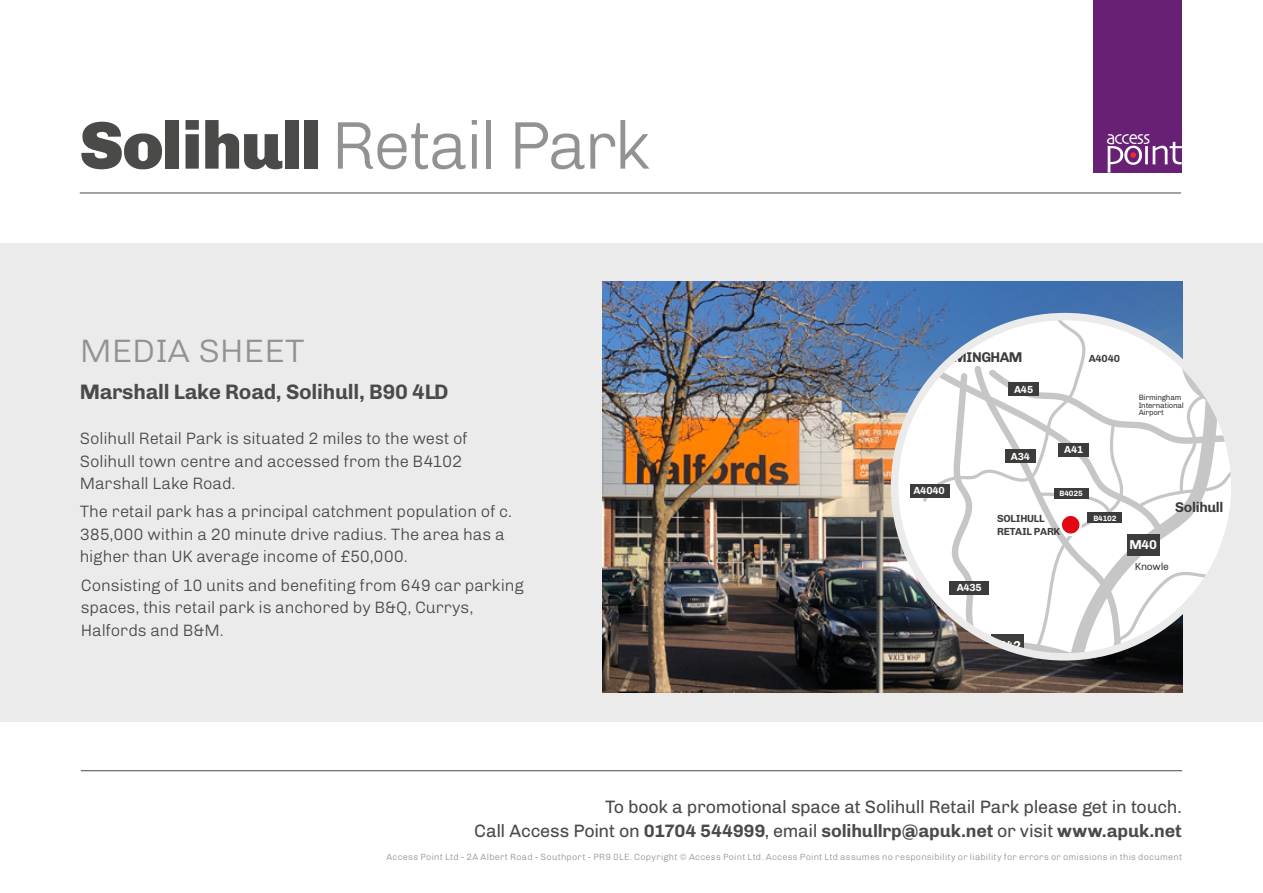
<style>
.page{position:relative;width:1263px;height:893px;background:#fff}
.page>*{position:absolute;margin:0;border:0;box-sizing:border-box;transform-origin:0 0}
.t1{font:300 67.5px "Chivo";letter-spacing:-.04em;color:#929292}
.t2{font:300 32.4px "Chivo";color:#929292;scale:1.06 1}
.t3{font:700 21px "Chivo";letter-spacing:-.01em;color:#4a4a49}
.t4{font:19.65px "Skia";letter-spacing:-.06em;color:#fff;scale:.91 1}
.t5{font:18px/24px "Chivo";letter-spacing:-.015em;color:#4a4a49;text-align:right}
.t6{font:300 16.5px/22.5px "Chivo";letter-spacing:-.01em;color:#4a4a49}
.t7{font:700 14.1px "Chivo";letter-spacing:-.045em;color:#3c3c3b}
.t8{font:700 14.1px "Chivo";letter-spacing:-.025em;color:#3c3c3b}
.t9{font:700 12.9px "Chivo";letter-spacing:-.025em;color:#fff}
.t10{font:700 10.35px/12.3px "Chivo";letter-spacing:-.025em;color:#3c3c3b}
.t11{font:700 10.35px "Chivo";letter-spacing:-.025em;color:#fff}
.t12{font:10.35px "Chivo";letter-spacing:-.025em;color:#3c3c3b}
.t13{font:300 9px "Chivo";letter-spacing:.03em;color:#929292}
.t14{font:7.8px/7.8px "Chivo";letter-spacing:-.025em;color:#3c3c3b}
.t15{font:700 7.8px "Chivo";letter-spacing:-.025em;color:#fff}
.s1{font-weight:900;color:#4a4a49}
.s2{font-weight:700}
</style>
<div class="page">
<div style="left:0;top:243px;width:1263px;height:479px;background:#ebebeb"></div>
<hr style="left:81px;top:770px;width:1101px;height:1px;background:#4a4a49">
<img style="left:603px;top:281px;width:580px;height:411px">
<svg style="left:916px;top:317px;width:313px;height:340px;background:#e4e6e8"></svg>
<div style="left:1060px;top:515px;width:21px;height:20px;background:#e30613;border-radius:50%"></div>
<div style="left:1059px;top:513px;width:23px;height:23px;border:3px solid #fff;border-radius:50%"></div>
<svg style="left:991px;top:635px;width:32px;height:21px"></svg>
<div style="left:1127px;top:535px;width:32px;height:21px;background:#3c3c3b"></div>
<div style="left:949px;top:581px;width:39px;height:13px;background:#3c3c3b"></div>
<div style="left:1058px;top:443px;width:31px;height:13px;background:#3c3c3b"></div>
<div style="left:1005px;top:450px;width:30px;height:13px;background:#3c3c3b"></div>
<div style="left:1008px;top:383px;width:31px;height:13px;background:#3c3c3b"></div>
<div style="left:1054px;top:488px;width:34px;height:10px;background:#3c3c3b"></div>
<div style="left:1088px;top:513px;width:34px;height:10px;background:#3c3c3b"></div>
<div style="left:1218px;top:564px;width:17px;height:10px;background:#ebebeb"></div>
<div style="left:910px;top:484px;width:39px;height:13px;background:#3c3c3b"></div>
<div style="left:891px;top:313px;width:347px;height:348px;border:8px solid #ebebeb;border-radius:50%"></div>
<div style="left:1093px;top:0;width:89px;height:172px;background:#682075"></div>
<svg style="left:1107px;top:142px;width:74px;height:30px"></svg>
<hr style="left:80px;top:193px;width:1101px;height:1px;background:#4a4a49">
<h1 class="t1" style="left:80px;top:95px;width:572px"><span class="s1">Solihull</span> Retail Park</h1>
<h2 class="t2" style="left:80px;top:327px;width:214px">MEDIA SHEET</h2>
<p class="t3" style="left:80px;top:375px;width:370px">Marshall Lake Road, Solihull, B90 4LD</p>
<p class="t6" style="left:80px;top:426px;width:390px">Solihull Retail Park is situated 2 miles to the west of<br>Solihull town centre and accessed from the B4102<br>Marshall Lake Road.</p>
<p class="t6" style="left:80px;top:499px;width:434px">The retail park has a principal catchment population of c.<br>385,000 within a 20 minute drive radius. The area has a higher than UK average income of £50,000.</p>
<p class="t6" style="left:81px;top:572px;width:444px">Consisting of 10 units and benefiting from 649 car parking spaces, this retail park is anchored by B&amp;Q, Currys,<br>Halfords and B&amp;M.</p>
<p class="t4" style="left:1106px;top:126px;width:50px">access</p>
<p class="t7" style="left:930px;top:348px;width:94px">BIRMINGHAM</p>
<p class="t10" style="left:1089px;top:352px;width:33px">A4040</p>
<p class="t11" style="left:1014px;top:383px;width:21px">A45</p>
<p class="t14" style="left:1139px;top:393px;width:47px">Birmingham<br>International<br>Airport</p>
<p class="t11" style="left:913px;top:485px;width:33px">A4040</p>
<p class="t11" style="left:957px;top:582px;width:27px">A435</p>
<p class="t11" style="left:1011px;top:450px;width:21px">A34</p>
<p class="t11" style="left:1064px;top:444px;width:21px">A41</p>
<p class="t15" style="left:1059px;top:489px;width:25px">B4025</p>
<p class="t10" style="left:997px;top:512px;width:65px">SOLIHULL<br>RETAIL PARK</p>
<p class="t15" style="left:1093px;top:513px;width:25px">B4102</p>
<p class="t9" style="left:1129px;top:537px;width:29px">M40</p>
<p class="t8" style="left:1175px;top:499px;width:50px">Solihull</p>
<p class="t12" style="left:1135px;top:561px;width:36px">Knowle</p>
<p class="t9" style="left:993px;top:638px;width:29px">M42</p>
<p class="t5" style="left:474px;top:793px;width:709px">To book a promotional space at Solihull Retail Park please get in touch.<br>Call Access Point on <span class="s2">01704 544999</span>, email <span class="s2">solihullrp@apuk.net</span> or visit <span class="s2">www.apuk.net</span></p>
<p class="t13" style="left:386px;top:850px;width:797px">Access Point Ltd - 2A Albert Road - Southport - PR9 0LE. Copyright © Access Point Ltd. Access Point Ltd assumes no responsibility or liability for errors or omissions in this document</p>
</div>
